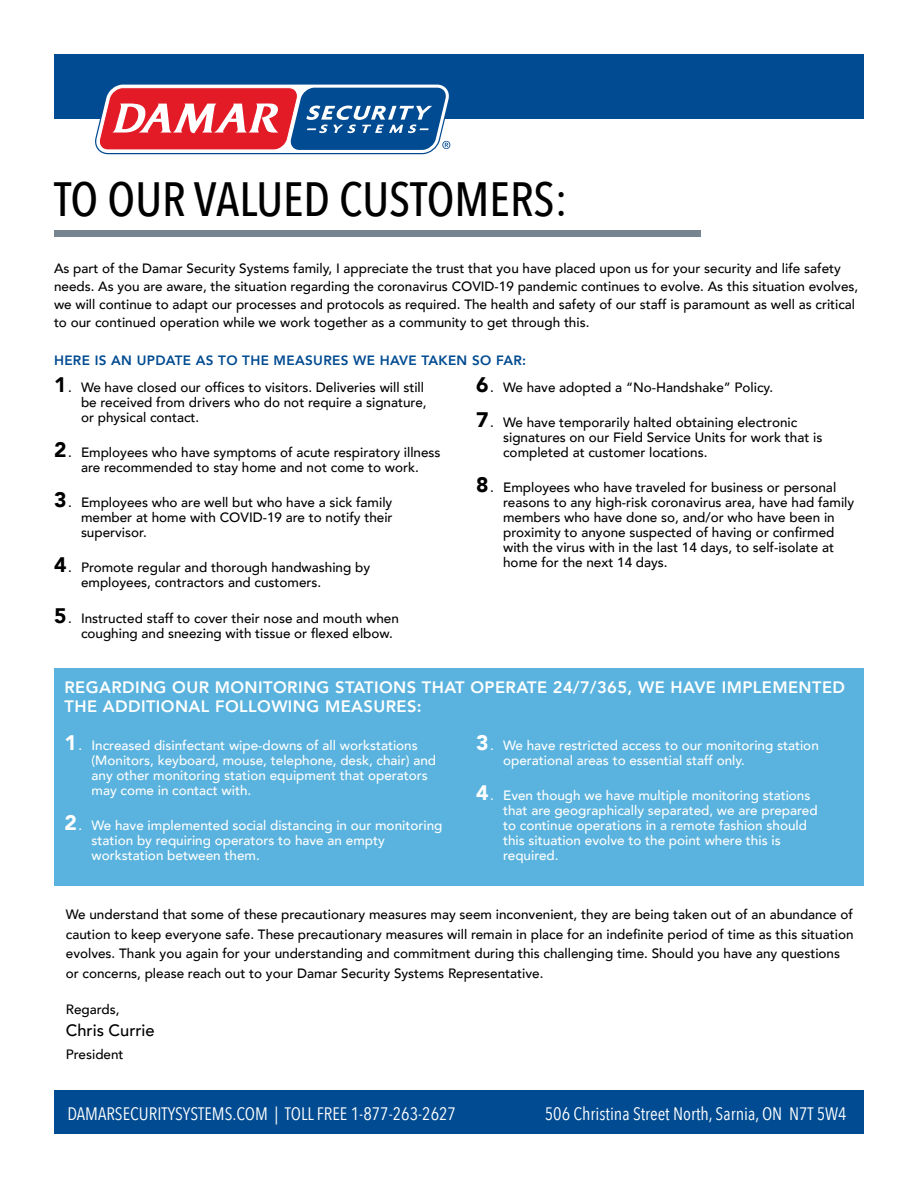
<style>
.page{position:relative;width:918px;height:1188px;background:#fff}
.page>*{position:absolute;margin:0;border:0;box-sizing:border-box;transform-origin:0 0}
.t1{font:500 48px "Avenir Next Condensed";color:#000}
.t2{font:18px "Avenir Next Condensed";color:#fff}
.Subhead{font:800 16.5px/19.5px "Avenir";letter-spacing:.025em;color:#fff}
.Text_Para{font:500 16.5px "Avenir";color:#000}
.Text_Para-2{font:500 13.5px/15px "Avenir";color:#000}
.Text_Para-3{font:500 13.5px/15px "Avenir";color:#fff}
.Subhead-2{font:800 13.5px "Avenir";letter-spacing:.025em;color:#004b91}
.s1{font-weight:900;font-size:21px}
</style>
<div class="page">
<div style="left:54px;top:668px;width:810px;height:218px;background:#5ab3de"></div>
<div style="left:54px;top:54px;width:810px;height:65px;background:#004b91"></div>
<div style="left:54px;top:1091px;width:810px;height:43px;background:#004b91"></div>
<svg style="left:95px;top:84px;width:356px;height:71px"></svg>
<div style="left:54px;top:231px;width:647px;height:6px;background:#778591"></div>
<p class="t1" style="left:54px;top:170px;width:515px">TO OUR VALUED CUSTOMERS:</p>
<p class="Text_Para-2" style="left:54px;top:258px;width:806px;line-height:18px">As part of the Damar Security Systems family, I appreciate the trust that you have placed upon us for your security and life safety needs. As you are aware, the situation regarding the coronavirus COVID-19 pandemic continues to evolve. As this situation evolves, we will continue to adapt our processes and protocols as required. The health and safety of our staff is paramount as well as critical to our continued operation while we work together as a community to get through this.</p>
<p class="Subhead-2" style="left:54px;top:350px;width:474px">HERE IS AN UPDATE AS TO THE MEASURES WE HAVE TAKEN SO FAR:</p>
<p class="Text_Para-2" style="left:81px;top:379px;width:347px;text-indent:-27px"><span class="s1">1</span>. We have closed our offices to visitors. Deliveries will still be received from drivers who do not require a signature, or physical contact.</p>
<p class="Text_Para-2" style="left:54px;top:444px;width:388px;text-align:center"><span class="s1">2</span>. Employees who have symptoms of acute respiratory illness are recommended to stay home and not come to work.</p>
<p class="Text_Para-2" style="left:81px;top:494px;width:313px;text-align:justify;text-indent:-27px"><span class="s1">3</span>. Employees who are well but who have a sick family member at home with COVID-19 are to notify their supervisor.</p>
<p class="Text_Para-2" style="left:81px;top:560px;width:291px;text-indent:-27px"><span class="s1">4</span>. Promote regular and thorough handwashing by employees, contractors and customers.</p>
<p class="Text_Para-2" style="left:81px;top:610px;width:319px;text-indent:-27px"><span class="s1">5</span>. Instructed staff to cover their nose and mouth when coughing and sneezing with tissue or flexed elbow.</p>
<p class="Text_Para-2" style="left:476px;top:379px;width:299px"><span class="s1">6</span>. We have adopted a “No-Handshake” Policy.</p>
<p class="Text_Para-2" style="left:503px;top:414px;width:321px;text-indent:-27px"><span class="s1">7</span>. We have temporarily halted obtaining electronic signatures on our Field Service Units for work that is completed at customer locations.</p>
<p class="Text_Para-2" style="left:503px;top:479px;width:353px;text-indent:-27px"><span class="s1">8</span>. Employees who have traveled for business or personal reasons to any high-risk coronavirus area, have had family members who have done so, and/or who have been in proximity to anyone suspected of having or confirmed with the virus with in the last 14 days, to self-isolate at home for the next 14 days.</p>
<p class="Subhead" style="left:64px;top:677px;width:782px">REGARDING OUR MONITORING STATIONS THAT OPERATE 24/7/365, WE HAVE IMPLEMENTED<br>THE ADDITIONAL FOLLOWING MEASURES:</p>
<p class="Text_Para-3" style="left:92px;top:737px;width:346px;text-indent:-27px"><span class="s1">1</span>. Increased disinfectant wipe-downs of all workstations (Monitors, keyboard, mouse, telephone, desk, chair) and any other monitoring station equipment that operators may come in contact with.</p>
<p class="Text_Para-3" style="left:92px;top:817px;width:352px;text-indent:-27px"><span class="s1">2</span>. We have implemented social distancing in our monitoring station by requiring operators to have an empty workstation between them.</p>
<p class="Text_Para-3" style="left:503px;top:737px;width:317px;text-indent:-27px"><span class="s1">3</span>. We have restricted access to our monitoring station operational areas to essential staff only.</p>
<p class="Text_Para-3" style="left:503px;top:787px;width:316px;text-indent:-27px"><span class="s1">4</span>. Even though we have multiple monitoring stations that are geographically separated, we are prepared to continue operations in a remote fashion should this situation evolve to the point where this is required.</p>
<p class="Text_Para-2" style="left:66px;top:904px;width:789px;line-height:19.5px">We understand that some of these precautionary measures may seem inconvenient, they are being taken out of an abundance of caution to keep everyone safe. These precautionary measures will remain in place for an indefinite period of time as this situation evolves. Thank you again for your understanding and commitment during this challenging time. Should you have any questions or concerns, please reach out to your Damar Security Systems Representative.</p>
<p class="Text_Para-2" style="left:66px;top:1001px;width:55px">Regards,</p>
<p class="Text_Para" style="left:66px;top:1016px;width:90px">Chris Currie</p>
<p class="Text_Para-2" style="left:66px;top:1046px;width:59px">President</p>
<p class="t2" style="left:68px;top:1099px;width:390px">DAMARSECURITYSYSTEMS.COM | TOLL FREE 1-877-263-2627</p>
<p class="t2" style="left:545px;top:1099px;width:303px">506 Christina Street North, Sarnia, ON N7T 5W4</p>
</div>
